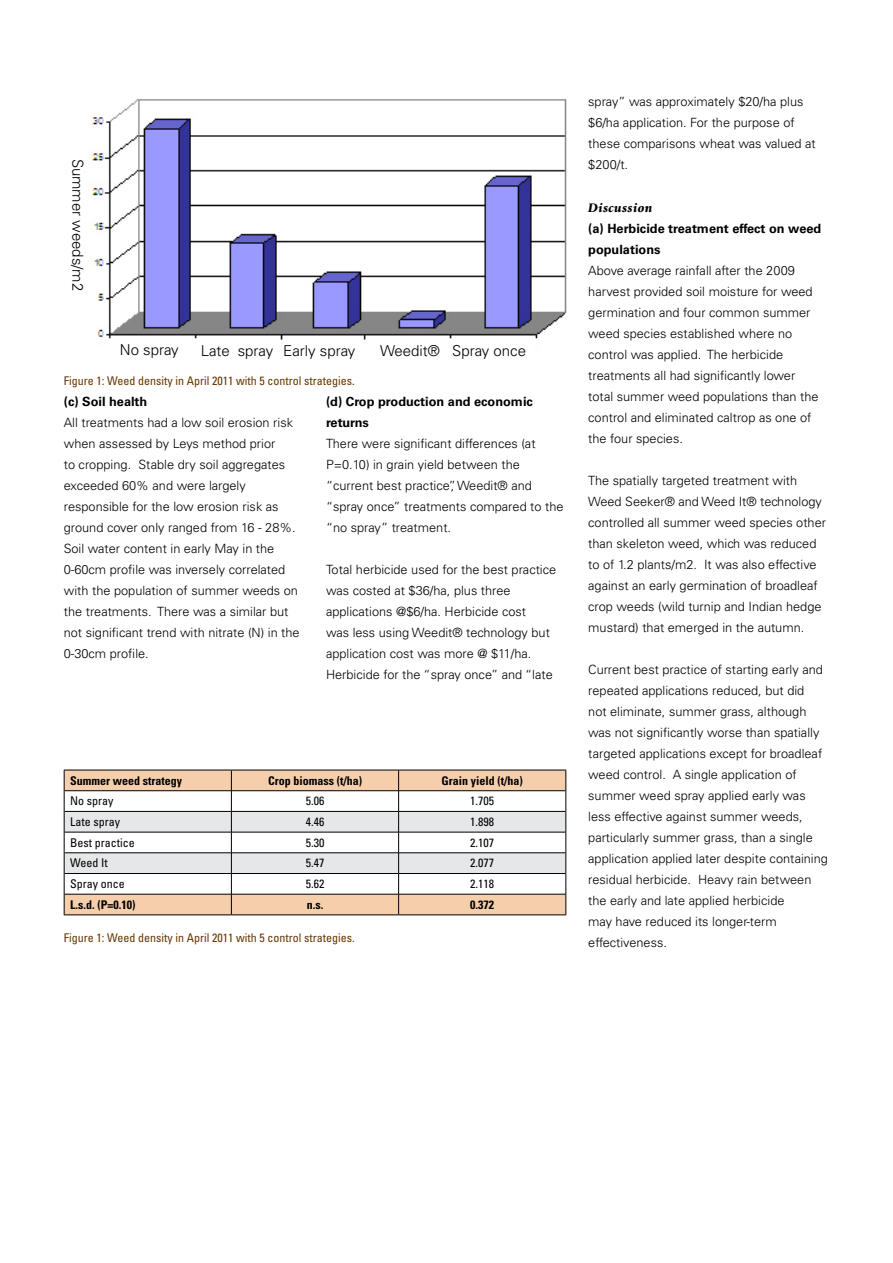
<style>
.page{position:relative;width:893px;height:1263px;background:#fff}
.page>*{position:absolute;margin:0;border:0;box-sizing:border-box;transform-origin:0 0}
.t1{font:300 15px "Univers LT Std";color:#000}
.t2{font:italic 900 12.9px "Giovanni Std";letter-spacing:.03em;color:#000}
.t3{font:300 12.75px/21px "Univers LT Std";color:#000}
.t4{font:700 12.75px/21px "Univers LT Std";color:#000}
.t5{font:condensed 12px "Univers LT Std";color:#663700}
.t6{font:condensed 12px "Univers LT Std";color:#000}
.t7{font:700 condensed 12px "Univers LT Std";color:#000}
</style>
<div class="page">
<img style="left:92px;top:99px;width:475px;height:252px">
<div style="left:120px;top:344px;width:64px;height:20px;background:#fff"></div>
<div style="left:201px;top:345px;width:72px;height:19px;background:#fff"></div>
<div style="left:283px;top:345px;width:79px;height:19px;background:#fff"></div>
<div style="left:452px;top:345px;width:79px;height:19px;background:#fff"></div>
<div style="left:380px;top:345px;width:66px;height:19px;background:#fff"></div>
<svg style="left:64px;top:770px;width:502px;height:144px"></svg>
<hr style="left:64px;top:914px;width:167px;height:1px;background:#000">
<hr style="left:231px;top:914px;width:168px;height:1px;background:#000">
<hr style="left:399px;top:914px;width:167px;height:1px;background:#000">
<p class="t1" style="left:87px;top:159px;width:134px;rotate:90deg">Summer weeds/m2</p>
<p class="t1" style="left:120px;top:341px;width:60px">No spray</p>
<p class="t1" style="left:201px;top:341px;width:156px">Late spray Early spray</p>
<p class="t1" style="left:380px;top:341px;width:147px">Weedit® Spray once</p>
<p class="t5" style="left:64px;top:373px;width:292px">Figure 1: Weed density in April 2011 with 5 control strategies.</p>
<p class="t4" style="left:64px;top:391px;width:85px">(c) Soil health</p>
<p class="t3" style="left:64px;top:412px;width:237px">All treatments had a low soil erosion risk when assessed by Leys method prior<br>to cropping. Stable dry soil aggregates exceeded 60% and were largely responsible for the low erosion risk as ground cover only ranged from 16 - 28%.<br>Soil water content in early May in the 0-60cm profile was inversely correlated with the population of summer weeds on the treatments. There was a similar but not significant trend with nitrate (N) in the 0-30cm profile.</p>
<p class="t4" style="left:326px;top:391px;width:208px">(d) Crop production and economic returns</p>
<p class="t3" style="left:326px;top:433px;width:239px">There were significant differences (at P=0.10) in grain yield between the “current best practice”, Weedit® and “spray once” treatments compared to the “no spray” treatment.</p>
<p class="t3" style="left:326px;top:559px;width:232px">Total herbicide used for the best practice was costed at $36/ha, plus three applications @$6/ha. Herbicide cost<br>was less using Weedit® technology but application cost was more @ $11/ha.<br>Herbicide for the “spray once” and “late</p>
<p class="t7" style="left:70px;top:773px;width:113px">Summer weed strategy</p>
<p class="t7" style="left:268px;top:773px;width:95px">Crop biomass (t/ha)</p>
<p class="t7" style="left:442px;top:773px;width:83px">Grain yield (t/ha)</p>
<p class="t6" style="left:70px;top:793px;width:45px">No spray</p>
<p class="t6" style="left:306px;top:793px;width:20px">5.06</p>
<p class="t6" style="left:470px;top:793px;width:25px">1.705</p>
<p class="t6" style="left:70px;top:814px;width:51px">Late spray</p>
<p class="t6" style="left:306px;top:814px;width:20px">4.46</p>
<p class="t6" style="left:470px;top:814px;width:25px">1.898</p>
<p class="t6" style="left:70px;top:835px;width:66px">Best practice</p>
<p class="t6" style="left:306px;top:835px;width:20px">5.30</p>
<p class="t6" style="left:470px;top:835px;width:25px">2.107</p>
<p class="t6" style="left:70px;top:856px;width:39px">Weed It</p>
<p class="t6" style="left:306px;top:856px;width:20px">5.47</p>
<p class="t6" style="left:470px;top:856px;width:25px">2.077</p>
<p class="t6" style="left:70px;top:876px;width:56px">Spray once</p>
<p class="t6" style="left:306px;top:876px;width:20px">5.62</p>
<p class="t6" style="left:470px;top:876px;width:25px">2.118</p>
<p class="t7" style="left:70px;top:897px;width:67px">L.s.d. (P=0.10)</p>
<p class="t7" style="left:307px;top:897px;width:18px">n.s.</p>
<p class="t7" style="left:470px;top:897px;width:25px">0.372</p>
<p class="t5" style="left:64px;top:930px;width:292px">Figure 1: Weed density in April 2011 with 5 control strategies.</p>
<p class="t3" style="left:588px;top:91px;width:229px">spray” was approximately $20/ha plus $6/ha application. For the purpose of these comparisons wheat was valued at $200/t.</p>
<p class="t2" style="left:588px;top:200px;width:66px">Discussion</p>
<p class="t4" style="left:588px;top:218px;width:235px">(a) Herbicide treatment effect on weed populations</p>
<p class="t3" style="left:588px;top:259px;width:232px">Above average rainfall after the 2009 harvest provided soil moisture for weed germination and four common summer weed species established where no control was applied. The herbicide treatments all had significantly lower total summer weed populations than the control and eliminated caltrop as one of the four species.</p>
<p class="t3" style="left:588px;top:469px;width:239px">The spatially targeted treatment with Weed Seeker® and Weed It® technology controlled all summer weed species other than skeleton weed, which was reduced to of 1.2 plants/m2. It was also effective against an early germination of broadleaf crop weeds (wild turnip and Indian hedge mustard) that emerged in the autumn.</p>
<p class="t3" style="left:588px;top:658px;width:241px">Current best practice of starting early and repeated applications reduced, but did<br>not eliminate, summer grass, although was not significantly worse than spatially targeted applications except for broadleaf weed control. A single application of summer weed spray applied early was less effective against summer weeds, particularly summer grass, than a single application applied later despite containing residual herbicide. Heavy rain between the early and late applied herbicide<br>may have reduced its longer-term effectiveness.</p>
</div>
